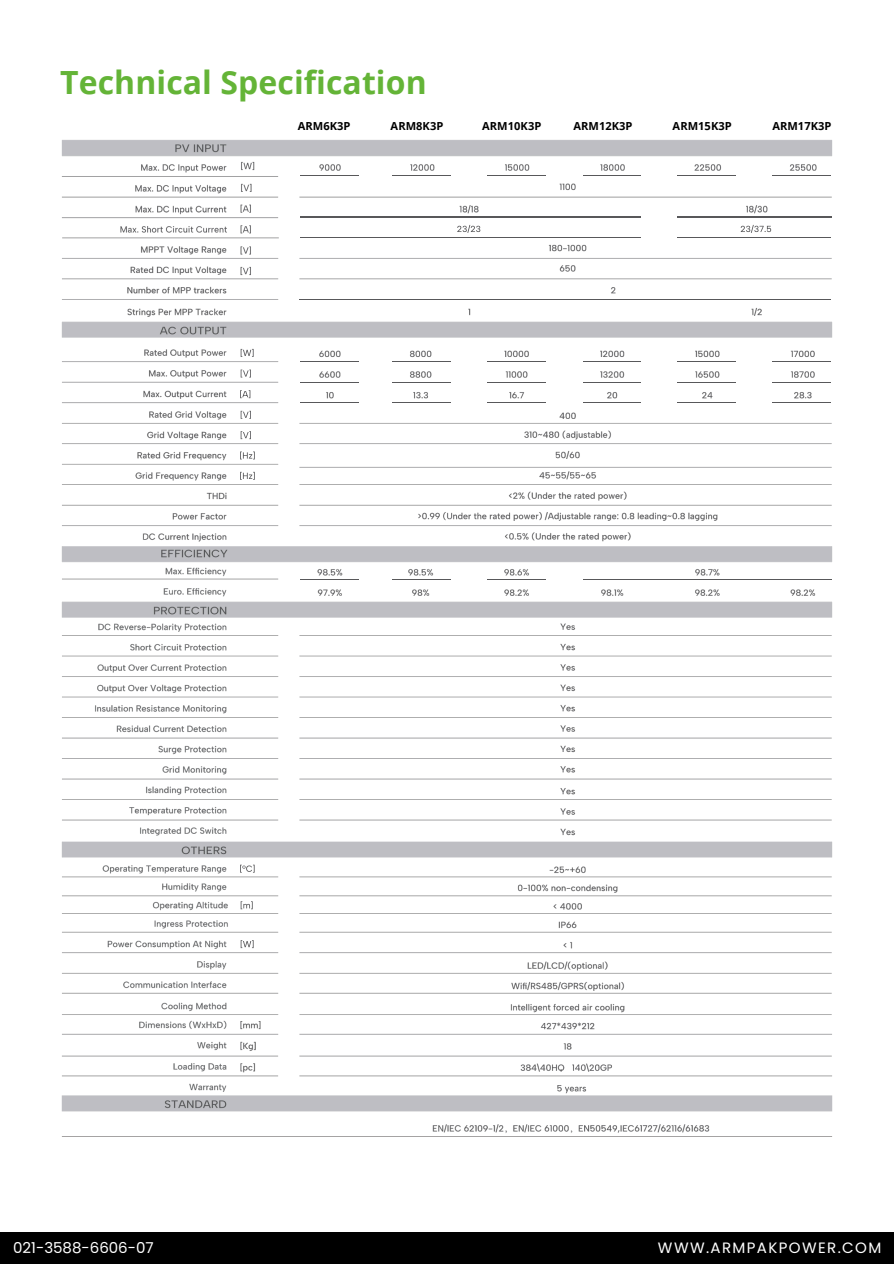
<style>
.page{position:relative;width:894px;height:1264px;background:#fff}
.page>*{position:absolute;margin:0;border:0;box-sizing:border-box;transform-origin:0 0}
.t1{font:700 31.95px "Open Sans";letter-spacing:.005em;color:#64b437}
.t2{font:15px "Poppins";letter-spacing:.09em;color:#fff}
.t3{font:15px "Poppins";color:#fff}
.t4{font:700 11.1px "Open Sans";letter-spacing:.005em;color:#000}
</style>
<div class="page">
<img style="left:61px;top:237px;width:772px;height:776px">
<img style="left:61px;top:140px;width:772px;height:85px">
<svg style="left:240px;top:901px;width:13px;height:8px"></svg>
<svg style="left:240px;top:940px;width:13px;height:8px"></svg>
<svg style="left:240px;top:864px;width:14px;height:8px"></svg>
<svg style="left:240px;top:349px;width:13px;height:8px"></svg>
<svg style="left:240px;top:369px;width:11px;height:8px"></svg>
<svg style="left:240px;top:411px;width:11px;height:8px"></svg>
<svg style="left:240px;top:431px;width:11px;height:8px"></svg>
<svg style="left:240px;top:390px;width:10px;height:8px"></svg>
<svg style="left:240px;top:451px;width:15px;height:8px"></svg>
<svg style="left:240px;top:472px;width:15px;height:8px"></svg>
<img style="left:61px;top:154px;width:225px;height:128px">
<hr style="left:300px;top:176px;width:58px;height:1px;background:#58585a">
<hr style="left:300px;top:361px;width:58px;height:1px;background:#58585a">
<hr style="left:300px;top:382px;width:58px;height:1px;background:#58585a">
<hr style="left:300px;top:402px;width:58px;height:1px;background:#58585a">
<hr style="left:300px;top:579px;width:58px;height:1px;background:#58585a">
<hr style="left:391px;top:176px;width:59px;height:1px;background:#58585a">
<hr style="left:391px;top:361px;width:59px;height:1px;background:#58585a">
<hr style="left:391px;top:382px;width:59px;height:1px;background:#58585a">
<hr style="left:391px;top:402px;width:59px;height:1px;background:#58585a">
<hr style="left:391px;top:579px;width:59px;height:1px;background:#58585a">
<hr style="left:486px;top:176px;width:59px;height:1px;background:#58585a">
<hr style="left:486px;top:361px;width:59px;height:1px;background:#58585a">
<hr style="left:486px;top:382px;width:59px;height:1px;background:#58585a">
<hr style="left:486px;top:402px;width:59px;height:1px;background:#58585a">
<hr style="left:486px;top:579px;width:59px;height:1px;background:#58585a">
<hr style="left:300px;top:237px;width:340px;height:1px;background:#58585a">
<hr style="left:300px;top:217px;width:340px;height:1px;background:#58585a">
<svg style="left:457px;top:225px;width:23px;height:8px"></svg>
<hr style="left:582px;top:176px;width:58px;height:1px;background:#58585a">
<hr style="left:582px;top:361px;width:58px;height:1px;background:#58585a">
<hr style="left:582px;top:382px;width:58px;height:1px;background:#58585a">
<hr style="left:582px;top:402px;width:58px;height:1px;background:#58585a">
<hr style="left:677px;top:176px;width:58px;height:1px;background:#58585a">
<hr style="left:677px;top:361px;width:58px;height:1px;background:#58585a">
<hr style="left:677px;top:382px;width:58px;height:1px;background:#58585a">
<hr style="left:677px;top:402px;width:58px;height:1px;background:#58585a">
<hr style="left:299px;top:299px;width:531px;height:1px;background:#58585a">
<hr style="left:582px;top:579px;width:248px;height:1px;background:#58585a">
<img style="left:61px;top:1014px;width:772px;height:123px">
<hr style="left:677px;top:237px;width:153px;height:1px;background:#58585a">
<hr style="left:677px;top:217px;width:153px;height:1px;background:#58585a">
<svg style="left:740px;top:225px;width:31px;height:8px"></svg>
<hr style="left:772px;top:176px;width:58px;height:1px;background:#58585a">
<hr style="left:772px;top:361px;width:58px;height:1px;background:#58585a">
<hr style="left:772px;top:382px;width:58px;height:1px;background:#58585a">
<hr style="left:772px;top:402px;width:58px;height:1px;background:#58585a">
<div style="left:0;top:1232px;width:893px;height:31px;background:#000"></div>
<h2 class="t1" style="left:60px;top:60px;width:368px">Technical Specification</h2>
<p class="t4" style="left:298px;top:118px;width:54px">ARM6K3P</p>
<p class="t4" style="left:390px;top:118px;width:54px">ARM8K3P</p>
<p class="t4" style="left:482px;top:118px;width:61px">ARM10K3P</p>
<p class="t4" style="left:573px;top:118px;width:61px">ARM12K3P</p>
<p class="t4" style="left:672px;top:118px;width:61px">ARM15K3P</p>
<p class="t4" style="left:772px;top:118px;width:61px">ARM17K3P</p>
<h3 class="t3" style="left:13px;top:1237px;width:142px">021-3588-6606-07</h3>
<p class="t2" style="left:657px;top:1237px;width:225px">WWW.ARMPAKPOWER.COM</p>
</div>
